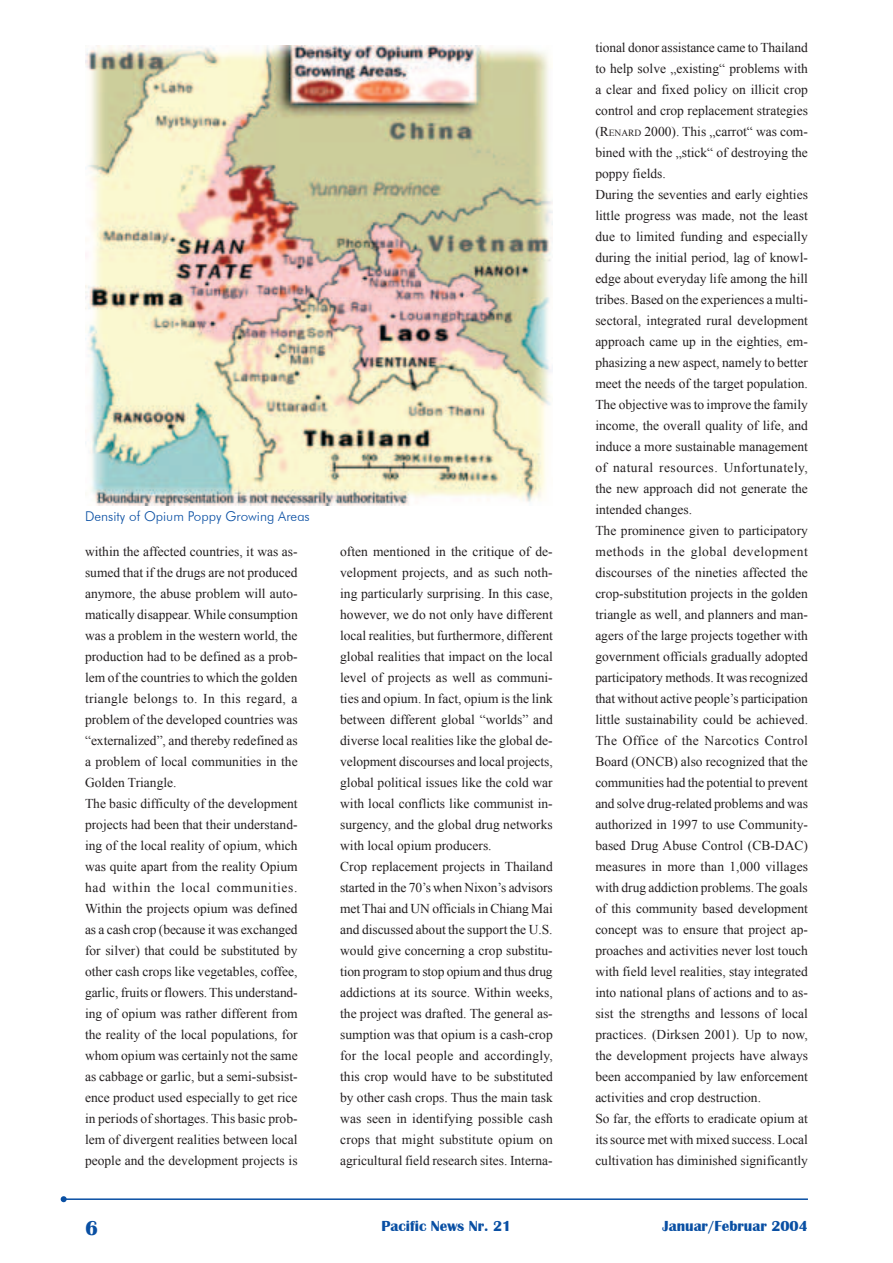
<style>
.page{position:relative;width:893px;height:1263px;background:#fff}
.page>*{position:absolute;margin:0;border:0;box-sizing:border-box;transform-origin:0 0}
.t1{font:700 21px "Britannic";color:#094fa3}
.t2{font:700 15px "Britannic";color:#094fa3}
.PN_Fließtext{font:13.5px/21px "Times New Roman";color:#231f20;text-align:justify}
.PN_BildAbb{font:300 13.5px "Futura BT";color:#094fa3}
.s1{font-size:9.45px}
</style>
<div class="page">
<hr style="left:64px;top:1198px;width:744px;height:2px;background:#094fa3">
<svg style="left:61px;top:1196px;width:6px;height:6px"></svg>
<img style="left:85px;top:46px;width:468px;height:460px">
<p class="PN_BildAbb" style="left:85px;top:508px;width:226px">Density of Opium Poppy Growing Areas</p>
<p class="PN_Fließtext" style="left:85px;top:540px;width:214px">within the affected countries, it was as&shy;sumed that if the drugs are not produced anymore, the abuse problem will auto&shy;matically disappear. While consumption was a problem in the western world, the production had to be defined as a prob&shy;lem of the countries to which the golden triangle belongs to. In this regard, a problem of the developed countries was “externalized”, and thereby redefined as a problem of local communities in the Golden Triangle.</p>
<p class="PN_Fließtext" style="left:85px;top:792px;width:214px">The basic difficulty of the development projects had been that their understand&shy;ing of the local reality of opium, which was quite apart from the reality Opium had within the local communities.<br>Within the projects opium was defined as a cash crop (because it was exchanged for silver) that could be substituted by other cash crops like vegetables, coffee, garlic, fruits or flowers. This understand&shy;ing of opium was rather different from the reality of the local populations, for whom opium was certainly not the same as cabbage or garlic, but a semi-subsist&shy;ence product used especially to get rice in periods of shortages. This basic prob&shy;lem of divergent realities between local people and the development projects is</p>
<p class="PN_Fließtext" style="left:340px;top:540px;width:214px">often mentioned in the critique of de&shy;velopment projects, and as such noth&shy;ing particularly surprising. In this case, however, we do not only have different local realities, but furthermore, different global realities that impact on the local level of projects as well as communi&shy;ties and opium. In fact, opium is the link between different global “worlds” and diverse local realities like the global de&shy;velopment discourses and local projects, global political issues like the cold war with local conflicts like communist in&shy;surgency, and the global drug networks with local opium producers.</p>
<p class="PN_Fließtext" style="left:340px;top:855px;width:214px">Crop replacement projects in Thailand started in the 70’s when Nixon’s advisors met Thai and UN officials in Chiang Mai and discussed about the support the U.S. would give concerning a crop substitu&shy;tion program to stop opium and thus drug addictions at its source. Within weeks, the project was drafted. The general as&shy;sumption was that opium is a cash-crop for the local people and accordingly, this crop would have to be substituted by other cash crops. Thus the main task was seen in identifying possible cash crops that might substitute opium on agricultural field research sites. Interna-</p>
<p class="PN_Fließtext" style="left:595px;top:37px;width:214px">tional donor assistance came to Thailand to help solve „existing“ problems with a clear and fixed policy on illicit crop control and crop replacement strategies (R<span class="s1">ENARD</span> 2000). This „carrot“ was com&shy;bined with the „stick“ of destroying the poppy fields.</p>
<p class="PN_Fließtext" style="left:595px;top:184px;width:214px">During the seventies and early eighties little progress was made, not the least due to limited funding and especially during the initial period, lag of knowl&shy;edge about everyday life among the hill tribes. Based on the experiences a multi&shy;sectoral, integrated rural development approach came up in the eighties, em&shy;phasizing a new aspect, namely to better meet the needs of the target population.<br>The objective was to improve the family income, the overall quality of life, and induce a more sustainable management of natural resources. Unfortunately, the new approach did not generate the intended changes.</p>
<p class="PN_Fließtext" style="left:595px;top:520px;width:214px">The prominence given to participatory methods in the global development discourses of the nineties affected the crop-substitution projects in the golden triangle as well, and planners and man&shy;agers of the large projects together with government officials gradually adopted participatory methods. It was recognized that without active people’s participation little sustainability could be achieved.<br>The Office of the Narcotics Control Board (ONCB) also recognized that the communities had the potential to prevent and solve drug-related problems and was authorized in 1997 to use Community&shy;based Drug Abuse Control (CB-DAC) measures in more than 1,000 villages with drug addiction problems. The goals of this community based development concept was to ensure that project ap&shy;proaches and activities never lost touch with field level realities, stay integrated into national plans of actions and to as&shy;sist the strengths and lessons of local practices. (Dirksen 2001). Up to now, the development projects have always been accompanied by law enforcement activities and crop destruction.</p>
<p class="PN_Fließtext" style="left:595px;top:1108px;width:214px">So far, the efforts to eradicate opium at its source met with mixed success. Local cultivation has diminished significantly</p>
<p class="t1" style="left:85px;top:1216px;width:14px">6</p>
<p class="t2" style="left:382px;top:1217px;width:131px">Pacific News Nr. 21</p>
<p class="t2" style="left:662px;top:1217px;width:147px">Januar/Februar 2004</p>
</div>
